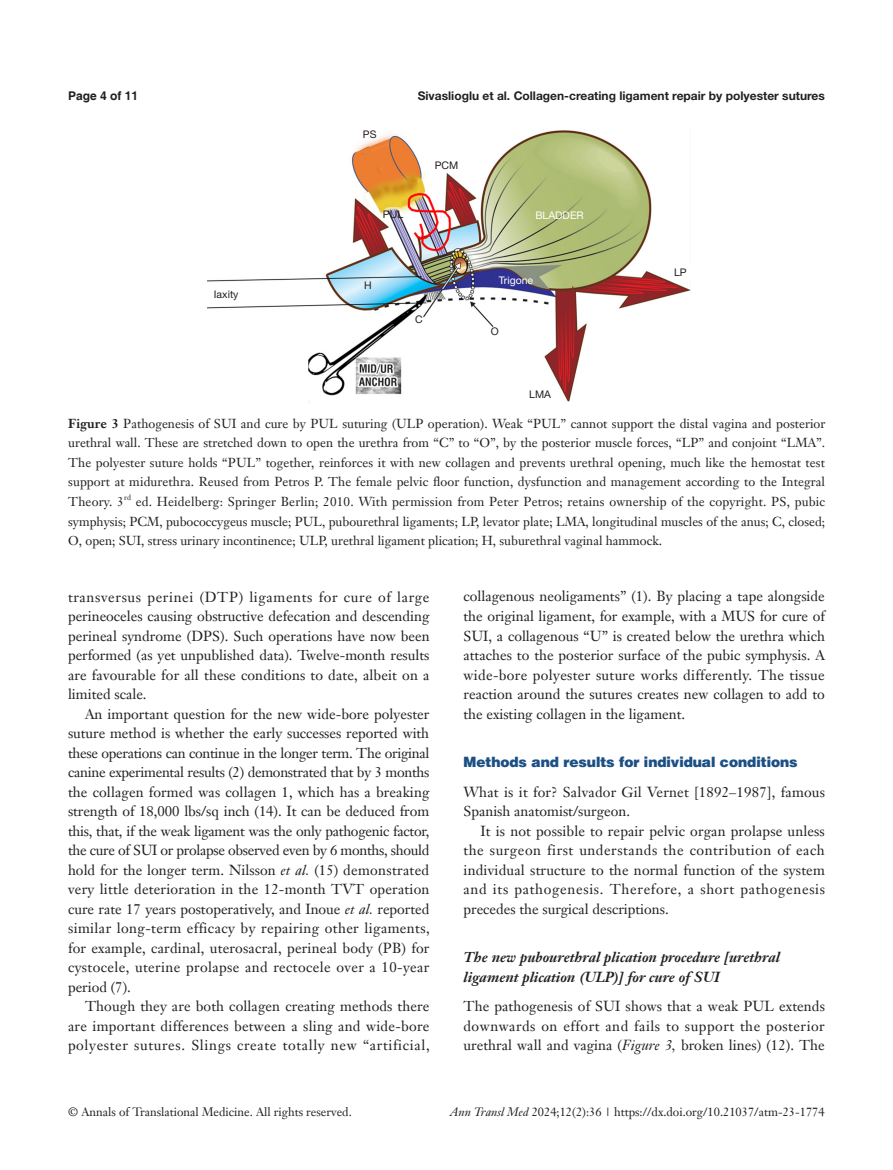
<style>
.page{position:relative;width:893px;height:1170px;background:#fff}
.page>*{position:absolute;margin:0;border:0;box-sizing:border-box;transform-origin:0 0}
.t1{font:14.25px/19.5px "Janson Text LT";letter-spacing:.01em;color:#231f20;text-align:justify}
.t2{font:italic 700 14.25px/19.5px "Janson Text LT";color:#231f20}
.t3{font:900 14.25px "Helvetica";color:#1c5085}
.t4{font:12.75px/19.5px "Janson Text LT";letter-spacing:.005em;color:#231f20;text-align:justify}
.t5{font:12px "Janson Text LT";color:#231f20}
.t6{font:700 12px "Helvetica Neue LT Pro";color:#231f20}
.t7{font:700 12px "Helvetica";color:#231f20}
.t8{font:10.5px "Helvetica Neue LT Pro";color:#231f20}
.t9{font:10.5px "Helvetica Neue LT Pro";color:#fff}
.t10{font:7.5px "Janson Text LT";color:#231f20}
.s1{font-weight:700}
.s2{font-style:italic}
</style>
<div class="page">
<img style="left:207px;top:130px;width:484px;height:272px">
<p class="t7" style="left:68px;top:88px;width:72px">Page 4 of 11</p>
<p class="t6" style="left:418px;top:88px;width:409px">Sivaslioglu et al. Collagen-creating ligament repair by polyester sutures</p>
<p class="t8" style="left:214px;top:287px;width:26px">Iaxity</p>
<p class="t8" style="left:363px;top:128px;width:15px">PS</p>
<p class="t8" style="left:383px;top:208px;width:22px">PUL</p>
<p class="t8" style="left:435px;top:159px;width:25px">PCM</p>
<p class="t8" style="left:364px;top:279px;width:9px">H</p>
<p class="t8" style="left:415px;top:312px;width:9px">C</p>
<p class="t9" style="left:535px;top:208px;width:50px">BLADDER</p>
<p class="t9" style="left:499px;top:274px;width:36px">Trigone</p>
<p class="t8" style="left:491px;top:324px;width:9px">O</p>
<p class="t8" style="left:529px;top:388px;width:23px">LMA</p>
<p class="t8" style="left:674px;top:266px;width:14px">LP</p>
<p class="t4" style="left:68px;top:413px;width:759px"><span class="s1">Figure 3</span> Pathogenesis of SUI and cure by PUL suturing (ULP operation). Weak “PUL” cannot support the distal vagina and posterior urethral wall. These are stretched down to open the urethra from “C” to “O”, by the posterior muscle forces, “LP” and conjoint “LMA”.<br>The polyester suture holds “PUL” together, reinforces it with new collagen and prevents urethral opening, much like the hemostat test support at midurethra. Reused from Petros P. The female pelvic floor function, dysfunction and management according to the Integral Theory. 3</p>
<p class="t10" style="left:124px;top:492px;width:8px">rd</p>
<p class="t4" style="left:68px;top:491px;width:758px;text-indent:67px">ed. Heidelberg: Springer Berlin; 2010. With permission from Peter Petros; retains ownership of the copyright. PS, pubic symphysis; PCM, pubococcygeus muscle; PUL, pubourethral ligaments; LP, levator plate; LMA, longitudinal muscles of the anus; C, closed; O, open; SUI, stress urinary incontinence; ULP, urethral ligament plication; H, suburethral vaginal hammock.</p>
<p class="t1" style="left:68px;top:586px;width:363px">transversus perinei (DTP) ligaments for cure of large perineoceles causing obstructive defecation and descending perineal syndrome (DPS). Such operations have now been performed (as yet unpublished data). Twelve-month results are favourable for all these conditions to date, albeit on a limited scale.</p>
<p class="t1" style="left:68px;top:703px;width:363px;text-indent:17px">An important question for the new wide-bore polyester suture method is whether the early successes reported with these operations can continue in the longer term. The original canine experimental results (2) demonstrated that by 3 months the collagen formed was collagen 1, which has a breaking strength of 18,000 lbs/sq inch (14). It can be deduced from this, that, if the weak ligament was the only pathogenic factor, the cure of SUI or prolapse observed even by 6 months, should hold for the longer term. Nilsson <span class="s2">et al.</span> (15) demonstrated very little deterioration in the 12-month TVT operation cure rate 17 years postoperatively, and Inoue <span class="s2">et al.</span> reported similar long-term efficacy by repairing other ligaments, for example, cardinal, uterosacral, perineal body (PB) for cystocele, uterine prolapse and rectocele over a 10-year period (7).</p>
<p class="t1" style="left:68px;top:996px;width:363px;text-indent:17px">Though they are both collagen creating methods there are important differences between a sling and wide-bore polyester sutures. Slings create totally new “artificial,</p>
<p class="t1" style="left:463px;top:586px;width:363px">collagenous neoligaments” (1). By placing a tape alongside the original ligament, for example, with a MUS for cure of SUI, a collagenous “U” is created below the urethra which attaches to the posterior surface of the pubic symphysis. A wide-bore polyester suture works differently. The tissue reaction around the sutures creates new collagen to add to the existing collagen in the ligament.</p>
<p class="t3" style="left:463px;top:753px;width:336px">Methods and results for individual conditions</p>
<p class="t1" style="left:463px;top:781px;width:363px">What is it for? Salvador Gil Vernet [1892–1987], famous<br>Spanish anatomist/surgeon.</p>
<p class="t1" style="left:463px;top:820px;width:363px;text-indent:17px">It is not possible to repair pelvic organ prolapse unless the surgeon first understands the contribution of each individual structure to the normal function of the system and its pathogenesis. Therefore, a short pathogenesis precedes the surgical descriptions.</p>
<p class="t2" style="left:463px;top:947px;width:318px">The new pubourethral plication procedure [urethral ligament plication (ULP)] for cure of SUI</p>
<p class="t1" style="left:463px;top:996px;width:363px">The pathogenesis of SUI shows that a weak PUL extends downwards on effort and fails to support the posterior urethral wall and vagina (<span class="s2">Figure 3,</span> broken lines) (12). The</p>
<p class="t5" style="left:68px;top:1104px;width:285px">© Annals of Translational Medicine. All rights reserved.</p>
<p class="t5" style="left:450px;top:1104px;width:376px"><span class="s2">Ann Transl Med</span> 2024;12(2):36 | https://dx.doi.org/10.21037/atm-23-1774</p>
</div>
